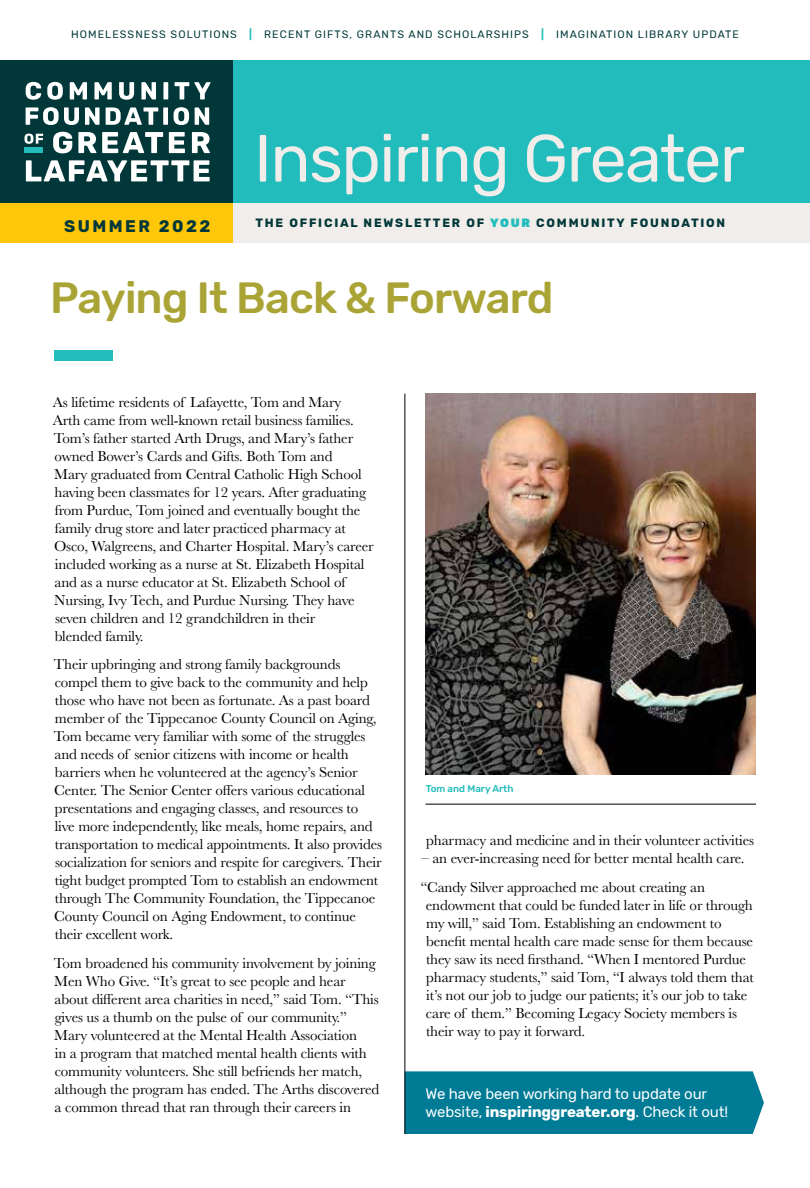
<style>
.page{position:relative;width:810px;height:1188px;background:#fff}
.page>*{position:absolute;margin:0;border:0;box-sizing:border-box;transform-origin:0 0}
.t1{font:500 43.5px "Rubik";letter-spacing:-.02em;color:#a9a435}
.t2{font:700 16.8px "Rubik";letter-spacing:.15em;color:#013739}
.t3{font:15px/18px "Baskerville";letter-spacing:-.01em;color:#000}
.t4{font:15px/18px "Rubik";letter-spacing:-.01em;color:#fff}
.t5{font:700 12px "Rubik";letter-spacing:.15em;color:#013739}
.t6{font:10.8px "Rubik";letter-spacing:.1em;color:#013739}
.t7{font:500 9.75px "Rubik";color:#21bcbb}
.s1{font-weight:700;color:#21bcbb}
.s2{font-weight:900;color:#21bcbb}
.s3{font-weight:700}
</style>
<div class="page">
<div style="left:406px;top:1071px;width:358px;height:63px;background:#007b96"></div>
<div style="left:233px;top:60px;width:577px;height:143px;background:#21bcbb"></div>
<div style="left:0;top:60px;width:233px;height:143px;background:#013739"></div>
<svg style="left:26px;top:82px;width:15px;height:18px"></svg>
<svg style="left:47px;top:82px;width:16px;height:18px"></svg>
<svg style="left:70px;top:82px;width:17px;height:17px"></svg>
<svg style="left:94px;top:82px;width:18px;height:17px"></svg>
<svg style="left:119px;top:82px;width:15px;height:18px"></svg>
<svg style="left:141px;top:82px;width:15px;height:17px"></svg>
<svg style="left:163px;top:82px;width:5px;height:17px"></svg>
<svg style="left:175px;top:82px;width:36px;height:17px"></svg>
<svg style="left:26px;top:107px;width:53px;height:18px"></svg>
<svg style="left:85px;top:107px;width:15px;height:18px"></svg>
<svg style="left:106px;top:107px;width:62px;height:18px"></svg>
<svg style="left:174px;top:107px;width:15px;height:18px"></svg>
<svg style="left:195px;top:107px;width:14px;height:18px"></svg>
<svg style="left:25px;top:134px;width:18px;height:10px"></svg>
<svg style="left:53px;top:132px;width:19px;height:21px"></svg>
<svg style="left:78px;top:132px;width:18px;height:21px"></svg>
<svg style="left:102px;top:132px;width:61px;height:21px"></svg>
<svg style="left:169px;top:132px;width:16px;height:21px"></svg>
<svg style="left:192px;top:132px;width:18px;height:21px"></svg>
<svg style="left:26px;top:160px;width:184px;height:21px"></svg>
<div style="left:25px;top:147px;width:18px;height:5px;background:#21bcbb"></div>
<div style="left:0;top:203px;width:810px;height:40px;background:#f1edea"></div>
<div style="left:0;top:203px;width:233px;height:40px;background:#ffc709"></div>
<svg style="left:260px;top:135px;width:6px;height:47px"></svg>
<svg style="left:275px;top:146px;width:31px;height:36px"></svg>
<svg style="left:312px;top:146px;width:28px;height:36px"></svg>
<svg style="left:346px;top:146px;width:32px;height:48px"></svg>
<svg style="left:384px;top:134px;width:7px;height:48px"></svg>
<svg style="left:399px;top:134px;width:30px;height:48px"></svg>
<svg style="left:436px;top:146px;width:31px;height:36px"></svg>
<svg style="left:474px;top:146px;width:31px;height:50px"></svg>
<svg style="left:527px;top:134px;width:38px;height:48px"></svg>
<svg style="left:572px;top:134px;width:146px;height:48px"></svg>
<svg style="left:725px;top:147px;width:19px;height:35px"></svg>
<div style="left:55px;top:350px;width:58px;height:11px;background:#21bcbb"></div>
<hr style="left:405px;top:394px;width:1px;height:740px;background:#000">
<img style="left:426px;top:393px;width:330px;height:381px">
<hr style="left:426px;top:804px;width:330px;height:1px;background:#000">
<p class="t6" style="left:71px;top:28px;width:669px">HOMELESSNESS SOLUTIONS <span class="s1">|</span> RECENT GIFTS, GRANTS AND SCHOLARSHIPS <span class="s1">|</span> IMAGINATION LIBRARY UPDATE</p>
<p class="t2" style="left:64px;top:216px;width:148px">SUMMER 2022</p>
<p class="t5" style="left:255px;top:216px;width:471px">THE OFFICIAL NEWSLETTER OF <span class="s2">YOUR</span> COMMUNITY FOUNDATION</p>
<h1 class="t1" style="left:50px;top:273px;width:505px">Paying It Back &amp; Forward</h1>
<p class="t3" style="left:53px;top:393px;width:322px">As lifetime residents of Lafayette, Tom and Mary<br>Arth came from well-known retail business families.<br>Tom’s father started Arth Drugs, and Mary’s father owned Bower’s Cards and Gifts. Both Tom and<br>Mary graduated from Central Catholic High School having been classmates for 12 years. After graduating from Purdue, Tom joined and eventually bought the family drug store and later practiced pharmacy at Osco, Walgreens, and Charter Hospital. Mary’s career included working as a nurse at St. Elizabeth Hospital and as a nurse educator at St. Elizabeth School of Nursing, Ivy Tech, and Purdue Nursing. They have seven children and 12 grandchildren in their<br>blended family.</p>
<p class="t3" style="left:54px;top:656px;width:330px">Their upbringing and strong family backgrounds compel them to give back to the community and help those who have not been as fortunate. As a past board member of the Tippecanoe County Council on Aging, Tom became very familiar with some of the struggles and needs of senior citizens with income or health barriers when he volunteered at the agency’s Senior Center. The Senior Center offers various educational presentations and engaging classes, and resources to<br>live more independently, like meals, home repairs, and transportation to medical appointments. It also provides socialization for seniors and respite for caregivers. Their tight budget prompted Tom to establish an endowment through The Community Foundation, the Tippecanoe County Council on Aging Endowment, to continue their excellent work.</p>
<p class="t3" style="left:54px;top:955px;width:327px">Tom broadened his community involvement by joining Men Who Give. “It’s great to see people and hear about different area charities in need,” said Tom. “This gives us a thumb on the pulse of our community.” Mary volunteered at the Mental Health Association<br>in a program that matched mental health clients with community volunteers. She still befriends her match, although the program has ended. The Arths discovered a common thread that ran through their careers in</p>
<p class="t7" style="left:426px;top:783px;width:89px">Tom and Mary Arth</p>
<p class="t3" style="left:426px;top:831px;width:329px">pharmacy and medicine and in their volunteer activities</p>
<p class="t3" style="left:420px;top:844px;width:326px;line-height:28.8px">– an ever-increasing need for better mental health care. “Candy Silver approached me about creating an</p>
<p class="t3" style="left:426px;top:896px;width:329px">endowment that could be funded later in life or through my will,” said Tom. Establishing an endowment to benefit mental health care made sense for them because they saw its need firsthand. “When I mentored Purdue pharmacy students,” said Tom, “I always told them that it’s not our job to judge our patients; it’s our job to take care of them.” Becoming Legacy Society members is their way to pay it forward.</p>
<p class="t4" style="left:426px;top:1085px;width:304px">We have been working hard to update our website, <span class="s3">inspiringgreater.org</span>. Check it out!</p>
</div>
